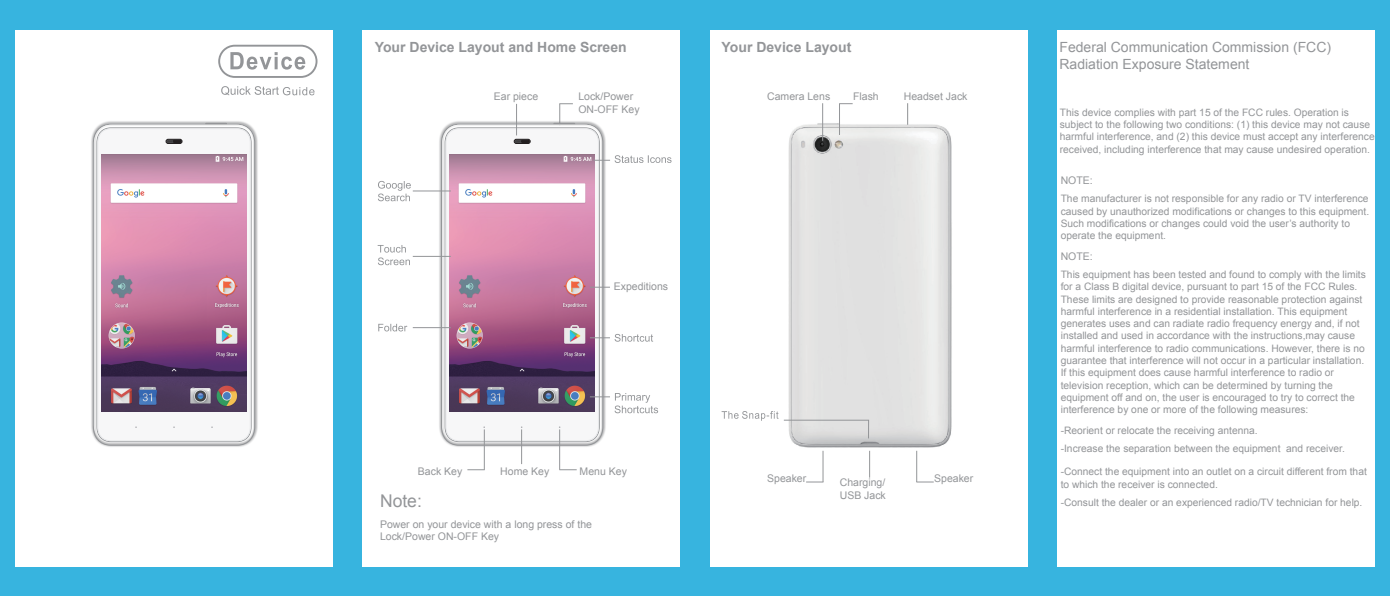
<style>
.page{position:relative;width:1390px;height:596px;background:#fff}
.page>*{position:absolute;margin:0;border:0;box-sizing:border-box;transform-origin:0 0}
.t1{font:17.5px "Arial";color:#939598}
.t2{font:14px/16.8px "Arial";color:#939598}
.t3{font:700 14px "Arial";color:#939598}
.t4{font:10.5px/12.6px "Arial";color:#939598}
.t5{font:10.15px/12.2px "Arial";color:#939598}
</style>
<div class="page">
<div style="left:0;top:0;width:1389px;height:595px;background:#37b4df"></div>
<div style="left:15px;top:30px;width:317px;height:536px;background:#fff"></div>
<div style="left:362px;top:30px;width:317px;height:536px;background:#fff"></div>
<div style="left:709px;top:30px;width:318px;height:536px;background:#fff"></div>
<div style="left:1057px;top:30px;width:317px;height:536px;background:#fff"></div>
<img style="left:788px;top:121px;width:163px;height:327px">
<hr style="left:838px;top:104px;width:1px;height:31px;background:#939598">
<svg style="left:839px;top:103px;width:13px;height:1px"></svg>
<hr style="left:822px;top:103px;width:1px;height:38px;background:#939598">
<hr style="left:822px;top:450px;width:1px;height:31px;background:#939598">
<svg style="left:869px;top:450px;width:1px;height:27px"></svg>
<hr style="left:916px;top:450px;width:1px;height:31px;background:#939598">
<svg style="left:806px;top:481px;width:17px;height:1px"></svg>
<svg style="left:916px;top:481px;width:17px;height:1px"></svg>
<svg style="left:907px;top:103px;width:1px;height:22px"></svg>
<svg style="left:721px;top:411px;width:148px;height:28px"></svg>
<svg style="left:221px;top:86px;width:93px;height:9px"></svg>
<svg style="left:218px;top:45px;width:99px;height:33px"></svg>
<svg style="left:378px;top:323px;width:29px;height:8px"></svg>
<svg style="left:378px;top:181px;width:33px;height:20px"></svg>
<svg style="left:377px;top:245px;width:33px;height:20px"></svg>
<img style="left:91px;top:121px;width:167px;height:326px">
<svg style="left:93px;top:124px;width:162px;height:321px"></svg>
<svg style="left:94px;top:123px;width:160px;height:319px"></svg>
<img style="left:102px;top:155px;width:144px;height:256px">
<img style="left:438px;top:133px;width:156px;height:314px">
<svg style="left:467px;top:469px;width:17px;height:1px"></svg>
<svg style="left:559px;top:469px;width:17px;height:1px"></svg>
<hr style="left:484px;top:429px;width:1px;height:40px;background:#939598">
<hr style="left:521px;top:429px;width:1px;height:35px;background:#939598">
<hr style="left:559px;top:429px;width:1px;height:40px;background:#939598">
<hr style="left:413px;top:256px;width:38px;height:1px;background:#939598">
<hr style="left:413px;top:190px;width:38px;height:1px;background:#939598">
<hr style="left:413px;top:327px;width:38px;height:1px;background:#939598">
<svg style="left:442px;top:103px;width:229px;height:339px"></svg>
<h2 class="t3" style="left:375px;top:38px;width:253px">Your Device Layout and Home Screen</h2>
<h2 class="t3" style="left:721px;top:38px;width:131px">Your Device Layout</h2>
<p class="t4" style="left:494px;top:90px;width:46px">Ear piece</p>
<p class="t4" style="left:578px;top:90px;width:63px">Lock/Power<br>ON-OFF Key</p>
<p class="t4" style="left:613px;top:280px;width:56px">Expeditions</p>
<p class="t4" style="left:418px;top:465px;width:46px">Back Key</p>
<p class="t4" style="left:500px;top:465px;width:51px">Home Key</p>
<p class="t4" style="left:579px;top:465px;width:49px">Menu Key</p>
<h1 class="t1" style="left:380px;top:489px;width:43px">Note:</h1>
<p class="t4" style="left:380px;top:517px;width:213px">Power on your device with a long press of the<br>Lock/Power ON-OFF Key</p>
<p class="t4" style="left:767px;top:90px;width:65px">Camera Lens</p>
<p class="t4" style="left:852px;top:90px;width:27px">Flash</p>
<p class="t4" style="left:903px;top:90px;width:65px">Headset Jack</p>
<p class="t4" style="left:767px;top:472px;width:41px">Speaker</p>
<p class="t4" style="left:934px;top:472px;width:41px">Speaker</p>
<p class="t4" style="left:839px;top:475px;width:48px">Charging/<br>USB Jack</p>
<h2 class="t2" style="left:1059px;top:39px;width:273px">Federal Communication Commission (FCC)<br>Radiation Exposure Statement</h2>
<p class="t5" style="left:1059px;top:106px;width:316px">This device complies with part 15 of the FCC rules. Operation is subject to the following two conditions: (1) this device may not cause harmful interference, and (2) this device must accept any interference received, including interference that may cause undesired operation.</p>
<p class="t4" style="left:1060px;top:174px;width:34px">NOTE:</p>
<p class="t5" style="left:1060px;top:192px;width:310px">The manufacturer is not responsible for any radio or TV interference caused by unauthorized modifications or changes to this equipment.<br>Such modifications or changes could void the user’s authority to operate the equipment.</p>
<p class="t4" style="left:1060px;top:249px;width:34px">NOTE:</p>
<p class="t5" style="left:1060px;top:268px;width:306px">This equipment has been tested and found to comply with the limits for a Class B digital device, pursuant to part 15 of the FCC Rules.<br>These limits are designed to provide reasonable protection against harmful interference in a residential installation. This equipment generates uses and can radiate radio frequency energy and, if not installed and used in accordance with the instructions,may cause harmful interference to radio communications. However, there is no guarantee that interference will not occur in a particular installation.<br>If this equipment does cause harmful interference to radio or television reception, which can be determined by turning the equipment off and on, the user is encouraged to try to correct the interference by one or more of the following measures:</p>
<p class="t5" style="left:1060px;top:424px;width:198px">-Reorient or relocate the receiving antenna.</p>
<p class="t5" style="left:1060px;top:465px;width:307px">-Connect the equipment into an outlet on a circuit different from that to which the receiver is connected.</p>
<p class="t5" style="left:1060px;top:496px;width:303px">-Consult the dealer or an experienced radio/TV technician for help.</p>
<p class="t5" style="left:1060px;top:442px;width:285px">-Increase the separation between the equipment and receiver.</p>
</div>
